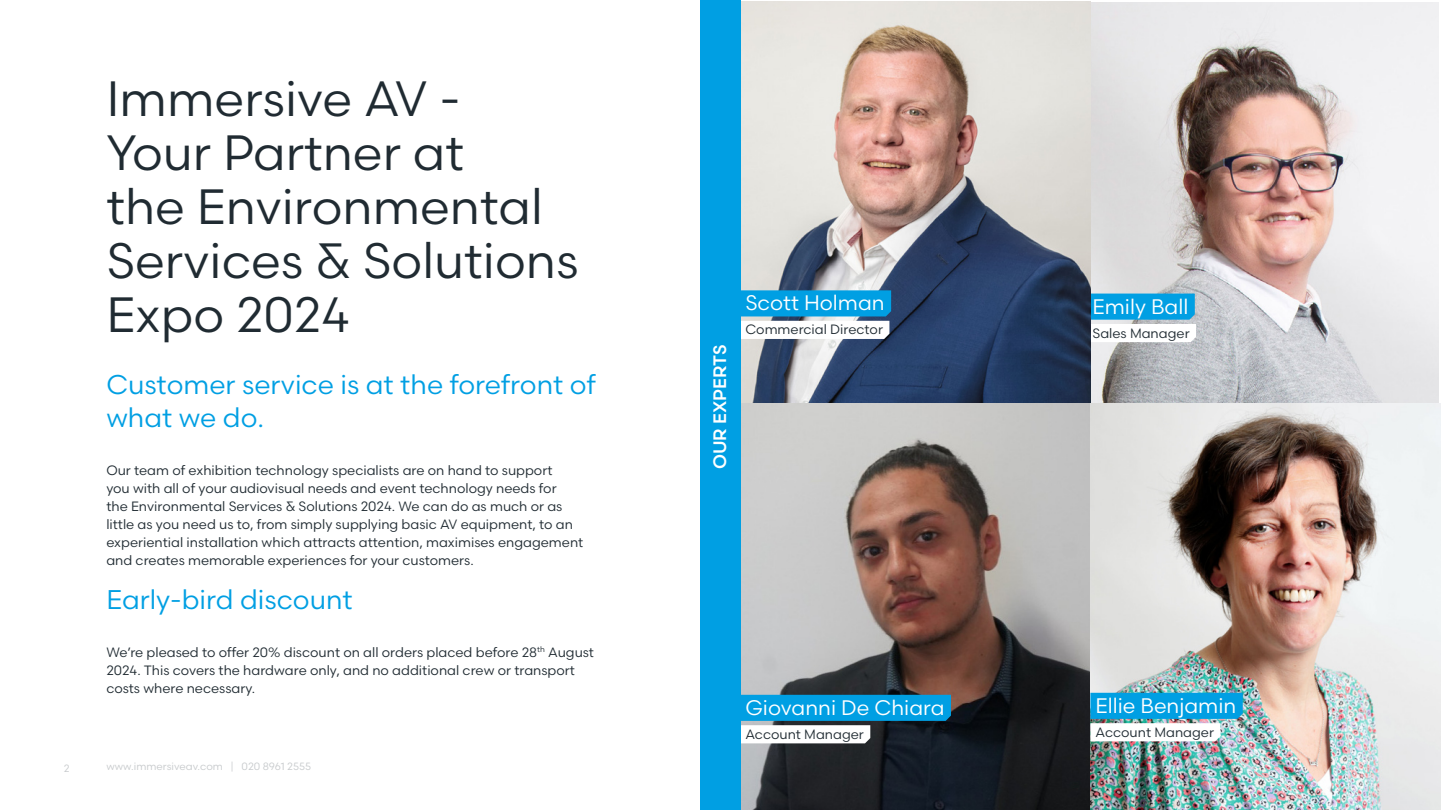
<style>
.page{position:relative;width:1441px;height:810px;background:#fff}
.page>*{position:absolute;margin:0;border:0;box-sizing:border-box;transform-origin:0 0}
.L1_Large_Text{font:49.5px/54px "Scandia";color:#202b32}
.L1_Large_Text-2{font:27px/33px "Scandia";color:#009fe3}
.Blue_sub-heading{font:27px "Scandia";color:#009fe3}
.Name{font:21px "Scandia";color:#fff}
.L1_Bodytext{font:500 18px "Scandia";color:#fff}
.Body_Text{font:13.5px/18px "Scandia";color:#202b32}
.t1{font:10.5px "Scandia";color:#c7cacc}
</style>
<div class="page">
<img style="left:1090px;top:2px;width:347px;height:401px">
<svg style="left:1090px;top:294px;width:105px;height:48px"></svg>
<img style="left:740px;top:1px;width:350px;height:402px">
<img style="left:740px;top:403px;width:700px;height:407px">
<svg style="left:740px;top:290px;width:151px;height:49px"></svg>
<img style="left:1090px;top:693px;width:152px;height:48px">
<svg style="left:740px;top:695px;width:210px;height:48px"></svg>
<div style="left:700px;top:0;width:40px;height:810px;background:#009fe3"></div>
<p class="L1_Large_Text" style="left:106px;top:71px;width:474px">Immersive AV -<br>Your Partner at<br>the Environmental<br>Services &amp; Solutions<br>Expo 2024</p>
<p class="L1_Large_Text-2" style="left:106px;top:368px;width:491px">Customer service is at the forefront of what we do.</p>
<p class="Body_Text" style="left:106px;top:461px;width:478px">Our team of exhibition technology specialists are on hand to support<br>you with all of your audiovisual needs and event technology needs for<br>the Environmental Services &amp; Solutions 2024. We can do as much or as little as you need us to, from simply supplying basic AV equipment, to an experiential installation which attracts attention, maximises engagement and creates memorable experiences for your customers.</p>
<p class="Blue_sub-heading" style="left:106px;top:582px;width:248px">Early-bird discount</p>
<p class="Body_Text" style="left:106px;top:643px;width:489px">We’re pleased to offer 20% discount on all orders placed before 28<sup>th</sup> August<br>2024. This covers the hardware only, and no additional crew or transport costs where necessary.</p>
<p class="t1" style="left:64px;top:762px;width:7px">2</p>
<p class="t1" style="left:106px;top:760px;width:206px">www.immersiveav.com | 020 8961 2555</p>
<p class="L1_Bodytext" style="left:708px;top:469px;width:126px;rotate:-90deg">OUR EXPERTS</p>
<p class="Name" style="left:745px;top:290px;width:141px">Scott Holman</p>
<p class="Body_Text" style="left:745px;top:320px;width:139px">Commercial Director</p>
<p class="Name" style="left:1092px;top:293px;width:97px">Emily Ball</p>
<p class="Body_Text" style="left:1092px;top:324px;width:99px">Sales Manager</p>
<p class="Name" style="left:745px;top:694px;width:201px">Giovanni De Chiara</p>
<p class="Name" style="left:1095px;top:692px;width:142px">Ellie Benjamin</p>
<p class="Body_Text" style="left:745px;top:725px;width:120px">Account Manager</p>
<p class="Body_Text" style="left:1095px;top:723px;width:120px">Account Manager</p>
</div>
